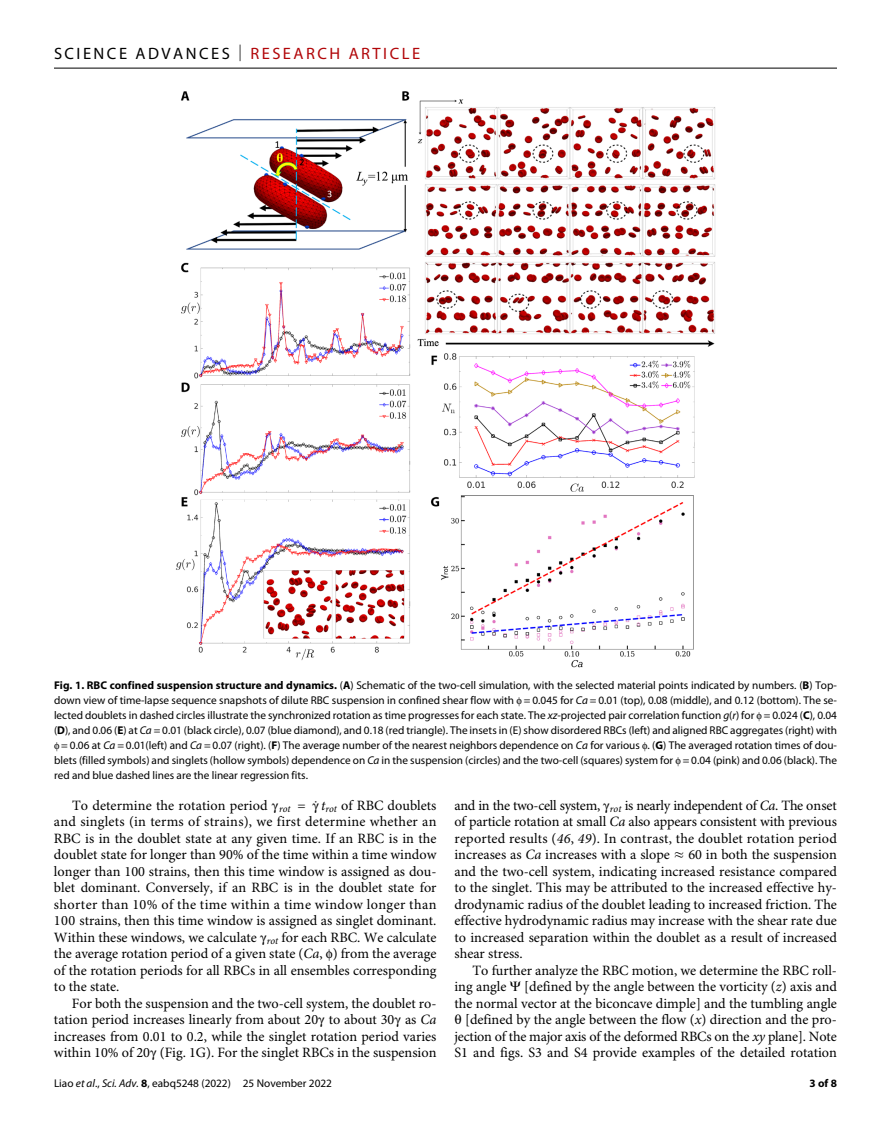
<style>
.page{position:relative;width:891px;height:1134px;background:#fff}
.page>*{position:absolute;margin:0;border:0;box-sizing:border-box;transform-origin:0 0}
.t1{font:16.5px "Myriad Pro";letter-spacing:.15em;color:#000}
.t2{font:14.25px/16.5px "Minion Pro";color:#000;text-align:justify}
.t3{font:11.25px "Myriad Pro";color:#000}
.t4{font:700 11.25px "Myriad Pro";color:#000}
.s1{font-weight:300}
.s2{color:#b10508}
.s3{font-weight:700}
.s4{font-style:italic}
.s5{font-family:"STIX General"}
</style>
<div class="page">
<hr style="left:54px;top:68px;width:783px;height:1px;background:#000">
<img style="left:176px;top:91px;width:540px;height:576px">
<p class="t1" style="left:54px;top:40px;width:368px">SCIENCE ADVANCES <span class="s1">|</span> <span class="s2">RESEARCH ARTICLE</span></p>
<p class="t3" style="left:54px;top:676px;width:784px"><span class="s3">Fig. 1. RBC confined suspension structure and dynamics.</span> (<span class="s3">A</span>) Schematic of the two-cell simulation, with the selected material points indicated by numbers. (<span class="s3">B</span>) Top-</p>
<p class="t3" style="left:54px;top:691px;width:785px">down view of time-lapse sequence snapshots of dilute RBC suspension in confined shear flow with = 0.045 for <span class="s4">Ca</span> = 0.01 (top), 0.08 (middle), and 0.12 (bottom). The se-</p>
<p class="t3" style="left:54px;top:706px;width:785px">lected doublets in dashed circles illustrate the synchronized rotation as time progresses for each state. The <span class="s4">xz</span>-projected pair correlation function <span class="s4">g</span>(<span class="s4">r</span>) for = 0.024 (<span class="s3">C</span>), 0.04</p>
<p class="t3" style="left:54px;top:721px;width:784px">(<span class="s3">D</span>), and 0.06 (<span class="s3">E</span>) at <span class="s4">Ca</span> = 0.01 (black circle), 0.07 (blue diamond), and 0.18 (red triangle). The insets in (E) show disordered RBCs (left) and aligned RBC aggregates (right) with</p>
<p class="t3" style="left:61px;top:736px;width:777px">= 0.06 at <span class="s4">Ca</span> = 0.01(left) and <span class="s4">Ca</span> = 0.07 (right). (<span class="s3">F</span>) The average number of the nearest neighbors dependence on <span class="s4">Ca</span> for various . (<span class="s3">G</span>) The averaged rotation times of dou-</p>
<p class="t3" style="left:54px;top:751px;width:785px">blets (filled symbols) and singlets (hollow symbols) dependence on <span class="s4">Ca</span> in the suspension (circles) and the two-cell (squares) system for = 0.04 (pink) and 0.06 (black). The</p>
<p class="t3" style="left:54px;top:766px;width:256px">red and blue dashed lines are the linear regression fits.</p>
<p class="t2" style="left:54px;top:798px;width:384px;text-indent:18px">To determine the rotation period <sub>rot</sub> = <span class="s5">̇</span><span class="s4">t</span><sub>rot</sub> of RBC doublets and singlets (in terms of strains), we first determine whether an RBC is in the doublet state at any given time. If an RBC is in the doublet state for longer than 90% of the time within a time window longer than 100 strains, then this time window is assigned as dou&shy;blet dominant. Conversely, if an RBC is in the doublet state for shorter than 10% of the time within a time window longer than 100 strains, then this time window is assigned as singlet dominant.<br>Within these windows, we calculate <sub>rot</sub> for each RBC. We calculate the average rotation period of a given state (<span class="s4">Ca</span>, ) from the average of the rotation periods for all RBCs in all ensembles corresponding to the state.</p>
<p class="t2" style="left:54px;top:996px;width:384px;text-indent:18px">For both the suspension and the two-cell system, the doublet ro&shy;tation period increases linearly from about 20 to about 30 as <span class="s4">Ca </span>increases from 0.01 to 0.2, while the singlet rotation period varies within 10% of 20 (Fig. 1G). For the singlet RBCs in the suspension</p>
<p class="t3" style="left:54px;top:1074px;width:279px">Liao <span class="s4">et al</span>., <span class="s4">Sci. Adv.</span> <span class="s3">8</span>, eabq5248 (2022) 25 November 2022</p>
<p class="t2" style="left:454px;top:798px;width:384px">and in the two-cell system, <sub>rot</sub> is nearly independent of <span class="s4">Ca</span>. The onset of particle rotation at small <span class="s4">Ca</span> also appears consistent with previous reported results (<span class="s4">46</span>, <span class="s4">49</span>). In contrast, the doublet rotation period increases as <span class="s4">Ca</span> increases with a slope ≈ 60 in both the suspension and the two-cell system, indicating increased resistance compared to the singlet. This may be attributed to the increased effective hy&shy;drodynamic radius of the doublet leading to increased friction. The effective hydrodynamic radius may increase with the shear rate due to increased separation within the doublet as a result of increased shear stress.</p>
<p class="t2" style="left:455px;top:963px;width:384px;text-indent:18px">To further analyze the RBC motion, we determine the RBC roll&shy;ing angle [defined by the angle between the vorticity (<span class="s4">z</span>) axis and the normal vector at the biconcave dimple] and the tumbling angle</p>
<p class="t2" style="left:455px;top:1013px;width:384px">❑ [defined by the angle between the flow (<span class="s4">x</span>) direction and the pro&shy;jection of the major axis of the deformed RBCs on the <span class="s4">xy</span> plane]. Note S1 and figs. S3 and S4 provide examples of the detailed rotation</p>
<p class="t4" style="left:810px;top:1074px;width:29px">3 of 8</p>
</div>
